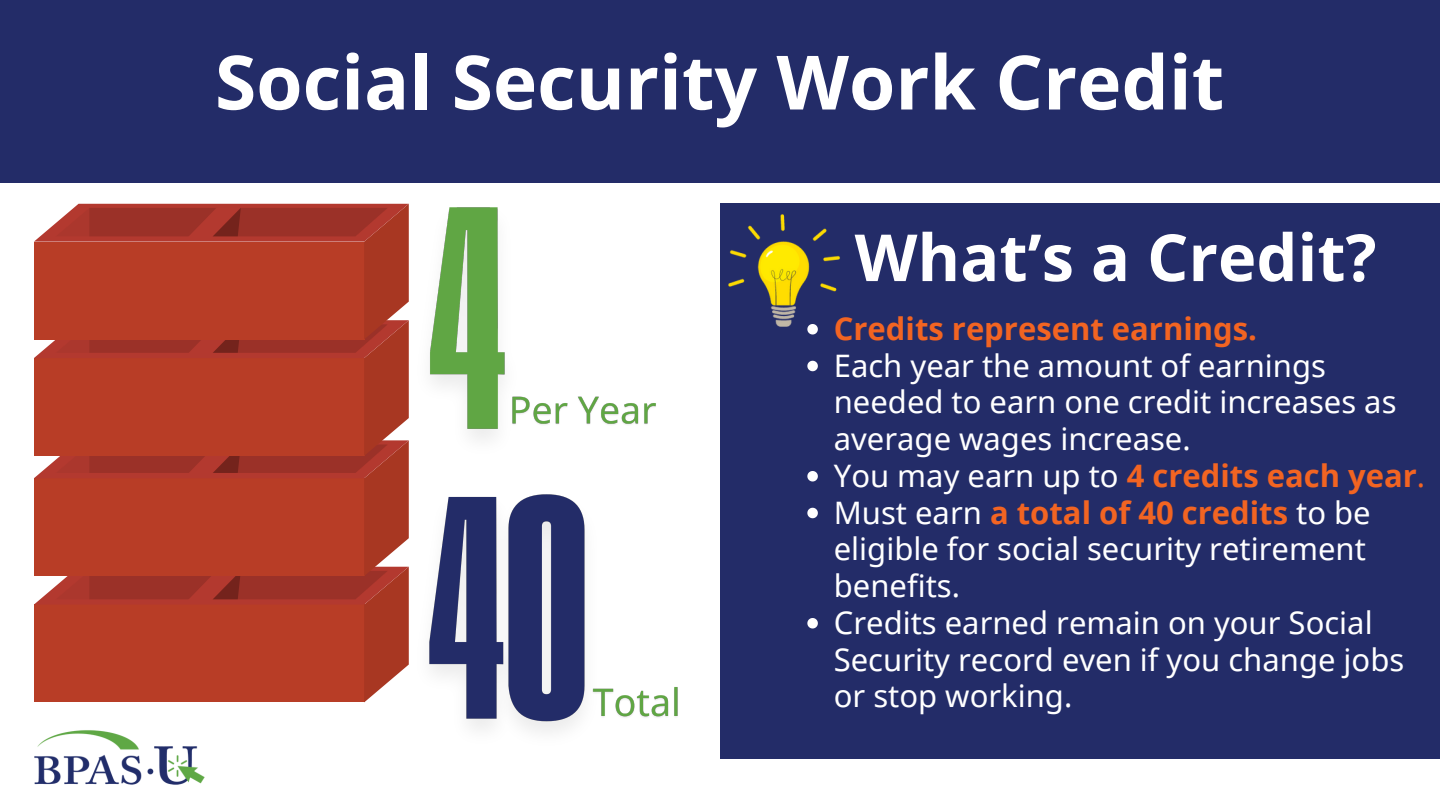
<style>
.page{position:relative;width:1440px;height:810px;background:#fff}
.page>*{position:absolute;margin:0;border:0;box-sizing:border-box;transform-origin:0 0}
.t1{font:700 75px "Noto Sans";color:#fff}
.t2{font:700 65px "Noto Sans";color:#fff}
.t3{font:31px/36.8px "Noto Sans";color:#fff}
.t4{font:700 31px "Noto Sans";color:#f26422}
.s1{font-weight:400;color:#fff}
.s2{font-weight:400}
.s3{font-weight:700;color:#f26422}
</style>
<div class="page">
<div style="left:0;top:0;width:1440px;height:182px;background:#232c68"></div>
<div style="left:720px;top:204px;width:720px;height:555px;background:#232c68"></div>
<svg style="left:807px;top:361px;width:11px;height:10px"></svg>
<svg style="left:807px;top:471px;width:11px;height:11px"></svg>
<svg style="left:807px;top:508px;width:11px;height:10px"></svg>
<svg style="left:807px;top:618px;width:11px;height:10px"></svg>
<img style="left:720px;top:203px;width:131px;height:132px">
<img style="left:34px;top:730px;width:171px;height:55px">
<svg style="left:34px;top:204px;width:370px;height:498px;background:#b33e2a"></svg>
<img style="left:404px;top:182px;width:129px;height:276px">
<img style="left:509px;top:383px;width:147px;height:52px">
<img style="left:402px;top:458px;width:183px;height:274px">
<img style="left:592px;top:687px;width:86px;height:31px">
<p class="t1" style="left:215px;top:29px;width:1011px">Social Security Work Credit</p>
<h2 class="t2" style="left:855px;top:212px;width:523px">What’s a Credit?</h2>
<p class="t4" style="left:834px;top:307px;width:425px">Credits represent earnings.</p>
<p class="t3" style="left:834px;top:346px;width:564px">Each year the amount of earnings needed to earn one credit increases as average wages increase.</p>
<p class="t4" style="left:834px;top:454px;width:593px"><span class="s1">You may earn up to</span> 4 credits each year<span class="s2">.</span></p>
<p class="t3" style="left:834px;top:493px;width:538px">Must earn <span class="s3">a total of 40 credits</span> to be eligible for social security retirement benefits.</p>
<p class="t3" style="left:834px;top:603px;width:572px">Credits earned remain on your Social<br>Security record even if you change jobs or stop working.</p>
</div>
